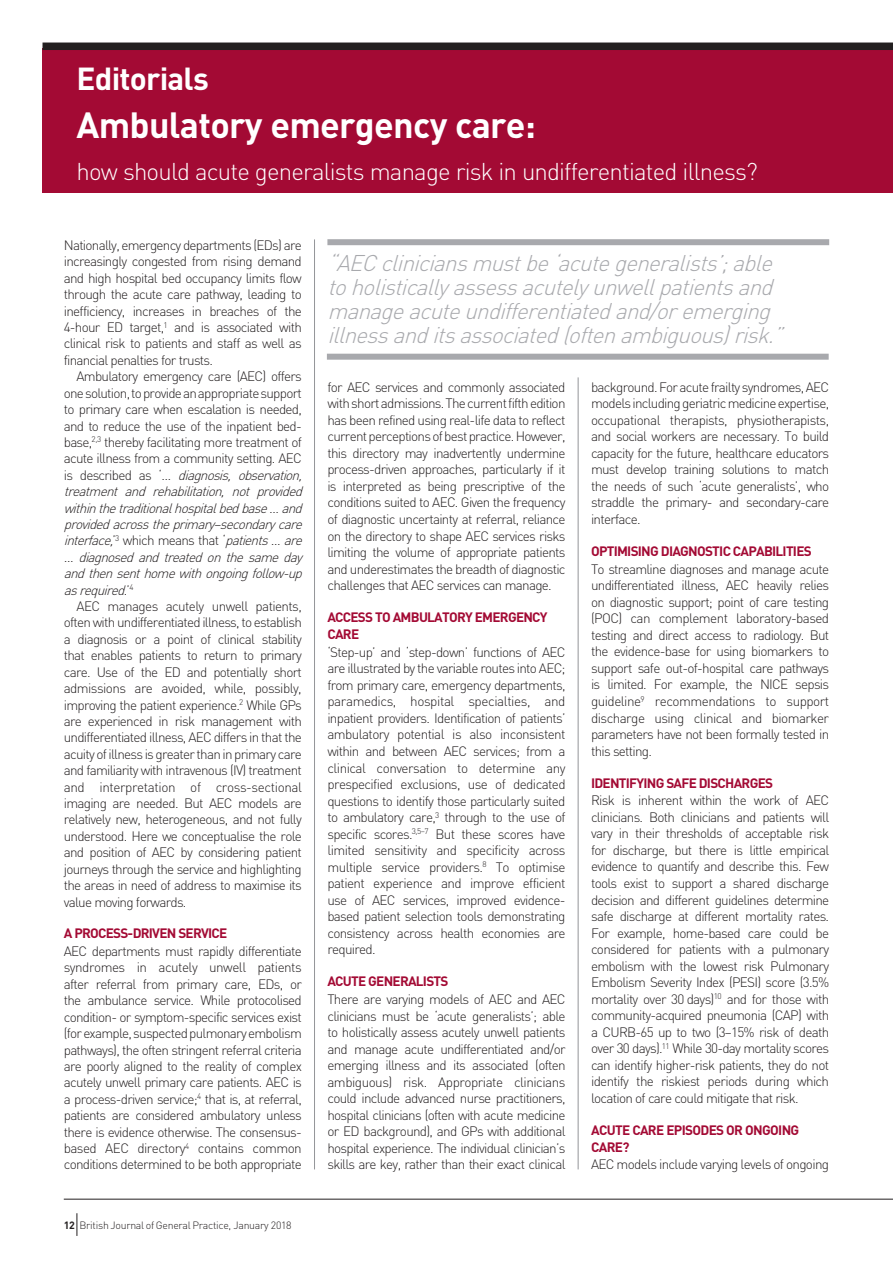
<style>
.page{position:relative;width:893px;height:1263px;background:#fff}
.page>*{position:absolute;margin:0;border:0;box-sizing:border-box;transform-origin:0 0}
.Article_Title{font:700 36px "DIN";letter-spacing:-.02em;color:#fff}
.t1{font:700 31.5px "DIN";letter-spacing:-.025em;color:#fff}
.Article_Title_Sub_He{font:300 24px "DIN";letter-spacing:-.035em;color:#fff}
.t2{font:italic 300 22.5px/24px "DIN";color:#a8a9ad}
.Body_Copy_First_para{font:300 13.5px/16.5px "DIN";letter-spacing:-.055em;color:#231f20;text-align:justify}
.Body_copy_indent{font:300 13.5px/16.4px "DIN";letter-spacing:-.055em;color:#231f20}
.Sub_Head_B_Header{font:700 13.5px/16.8px "DIN";letter-spacing:-.055em;color:#a30a34}
.t3{font:300 10.5px "DIN";letter-spacing:-.025em;color:#231f20}
.s1{font-style:italic}
.s2{font-weight:700}
</style>
<div class="page">
<div style="left:43px;top:49px;width:850px;height:144px;background:#a30a34"></div>
<hr style="left:314px;top:239px;width:1px;height:930px;background:#939598">
<hr style="left:578px;top:377px;width:1px;height:792px;background:#939598">
<div style="left:43px;top:43px;width:850px;height:7px;background:#231f20"></div>
<div style="left:327px;top:354px;width:502px;height:6px;background:#a8a9ad"></div>
<div style="left:327px;top:239px;width:502px;height:6px;background:#a8a9ad"></div>
<hr style="left:64px;top:1199px;width:829px;height:1px;background:#231f20">
<svg style="left:77px;top:1213px;width:1px;height:23px"></svg>
<p class="t1" style="left:77px;top:58px;width:134px">Editorials</p>
<p class="Article_Title" style="left:77px;top:101px;width:461px">Ambulatory emergency care:</p>
<p class="Article_Title_Sub_He" style="left:77px;top:157px;width:683px">how should acute generalists manage risk in undifferentiated illness?</p>
<p class="Body_Copy_First_para" style="left:64px;top:237px;width:240px">Nationally, emergency departments (EDs) are increasingly congested from rising demand and high hospital bed occupancy limits flow through the acute care pathway, leading to inefficiency, increases in breaches of the 4-hour ED target,<sup>1</sup> and is associated with clinical risk to patients and staff as well as financial penalties for trusts.</p>
<p class="Body_copy_indent" style="left:64px;top:368px;width:244px;text-indent:13px">Ambulatory emergency care (AEC) offers one solution, to provide an appropriate support to primary care when escalation is needed, and to reduce the use of the inpatient bed&shy;base,<sup>2,3</sup> thereby facilitating more treatment of acute illness from a community setting. AEC i s d e s c r i b e d a s ‘ … <span class="s1">diagnosis, observation, treatment and rehabilitation, not provided withinthetraditionalhospitalbedbase…and providedacrosstheprimary–secondarycare interface,</span>’ <sup>3</sup> w h i c h m e a n s t h a t ‘ <span class="s1">patients…are …diagnosedandtreatedonthesameday andthensenthomewithongoingfollow-up asrequired</span>. ’ <sup>4</sup></p>
<p class="Body_copy_indent" style="left:64px;top:598px;width:240px;text-align:justify;text-indent:13px">AEC manages acutely unwell patients, often with undifferentiated illness, to establish a diagnosis or a point of clinical stability that enables patients to return to primary care. Use of the ED and potentially short admissions are avoided, while, possibly, improving the patient experience.<sup>2</sup> While GPs are experienced in risk management with undifferentiated illness, AEC differs in that the acuity of illness is greater than in primary care and familiarity with intravenous (IV) treatment and interpretation of cross-sectional imaging are needed. But AEC models are relatively new, heterogeneous, and not fully understood. Here we conceptualise the role and position of AEC by considering patient journeys through the service and highlighting the areas in need of address to maximise its value moving forwards.</p>
<p class="Sub_Head_B_Header" style="left:64px;top:924px;width:165px">A PROCESS-DRIVEN SERVICE</p>
<p class="Body_Copy_First_para" style="left:64px;top:943px;width:240px">AEC departments must rapidly differentiate syndromes in acutely unwell patients after referral from primary care, EDs, or the ambulance service. While protocolised condition- or symptom-specific services exist (for example, suspected pulmonary embolism pathways), the often stringent referral criteria are poorly aligned to the reality of complex acutely unwell primary care patients. AEC is a process-driven service;<sup>4</sup> that is, at referral, patients are considered ambulatory unless there is evidence otherwise. The consensus&shy;based AEC directory<sup>4</sup> contains common conditions determined to be both appropriate</p>
<p class="t3" style="left:64px;top:1219px;width:229px"><span class="s2">12</span> British Journal of General Practice, January 2018</p>
<p class="t2" style="left:327px;top:250px;width:464px">“AECcliniciansmustbe‘acutegeneralists’;able toholisticallyassessacutelyunwellpatientsand manageacuteundifferentiatedand/oremerging illnessanditsassociated(oftenambiguous)risk.”</p>
<p class="Body_Copy_First_para" style="left:327px;top:379px;width:240px">for AEC services and commonly associated with short admissions. The current fifth edition has been refined using real-life data to reflect current perceptions of best practice. However, this directory may inadvertently undermine process-driven approaches, particularly if it is interpreted as being prescriptive of the conditions suited to AEC. Given the frequency of diagnostic uncertainty at referral, reliance on the directory to shape AEC services risks limiting the volume of appropriate patients and underestimates the breadth of diagnostic challenges that AEC services can manage.</p>
<p class="Sub_Head_B_Header" style="left:327px;top:608px;width:222px">ACCESS TO AMBULATORY EMERGENCY<br>CARE</p>
<p class="Body_Copy_First_para" style="left:327px;top:644px;width:240px">‘Step-up’ and ‘step-down’ functions of AEC are illustrated by the variable routes into AEC; from primary care, emergency departments, paramedics, hospital specialties, and inpatient providers. Identification of patients’ ambulatory potential is also inconsistent within and between AEC services; from a clinical conversation to determine any prespecified exclusions, use of dedicated questions to identify those particularly suited to ambulatory care,<sup>3</sup> through to the use of specific scores.<sup>3,5–7</sup> But these scores have limited sensitivity and specificity across multiple service providers.<sup>8</sup> To optimise patient experience and improve efficient use of AEC services, improved evidence&shy;based patient selection tools demonstrating consistency across health economies are required.</p>
<p class="Sub_Head_B_Header" style="left:327px;top:972px;width:123px">ACUTE GENERALISTS</p>
<p class="Body_Copy_First_para" style="left:327px;top:991px;width:240px">There are varying models of AEC and AEC clinicians must be ‘acute generalists’; able to holistically assess acutely unwell patients and manage acute undifferentiated and/or emerging illness and its associated (often ambiguous) risk. Appropriate clinicians could include advanced nurse practitioners, hospital clinicians (often with acute medicine or ED background), and GPs with additional hospital experience. The individual clinician’s skills are key, rather than their exact clinical</p>
<p class="Body_Copy_First_para" style="left:591px;top:379px;width:240px">background. For acute frailty syndromes, AEC models including geriatric medicine expertise, occupational therapists, physiotherapists, and social workers are necessary. To build capacity for the future, healthcare educators must develop training solutions to match the needs of such ‘acute generalists’, who straddle the primary- and secondary-care interface.</p>
<p class="Sub_Head_B_Header" style="left:591px;top:542px;width:222px">OPTIMISING DIAGNOSTIC CAPABILITIES</p>
<p class="Body_Copy_First_para" style="left:591px;top:561px;width:240px">To streamline diagnoses and manage acute undifferentiated illness, AEC heavily relies on diagnostic support; point of care testing (POC) can complement laboratory-based testing and direct access to radiology. But the evidence-base for using biomarkers to support safe out-of-hospital care pathways is limited. For example, the NICE sepsis guideline<sup>9</sup> recommendations to support discharge using clinical and biomarker parameters have not been formally tested in this setting.</p>
<p class="Sub_Head_B_Header" style="left:591px;top:774px;width:184px">IDENTIFYING SAFE DISCHARGES</p>
<p class="Body_Copy_First_para" style="left:591px;top:792px;width:240px">Risk is inherent within the work of AEC clinicians. Both clinicians and patients will vary in their thresholds of acceptable risk for discharge, but there is little empirical evidence to quantify and describe this. Few tools exist to support a shared discharge decision and different guidelines determine safe discharge at different mortality rates.<br>For example, home-based care could be considered for patients with a pulmonary embolism with the lowest risk Pulmonary Embolism Severity Index (PESI) score (3.5% mortality over 30 days)<sup>10</sup> and for those with community-acquired pneumonia (CAP) with a CURB-65 up to two (3–15% risk of death over 30 days).<sup>11</sup> While 30-day mortality scores can identify higher-risk patients, they do not identify the riskiest periods during which location of care could mitigate that risk.</p>
<p class="Sub_Head_B_Header" style="left:591px;top:1121px;width:210px">ACUTE CARE EPISODES OR ONGOING<br>CARE?</p>
<p class="Body_Copy_First_para" style="left:591px;top:1156px;width:240px">AEC models include varying levels of ongoing</p>
</div>
